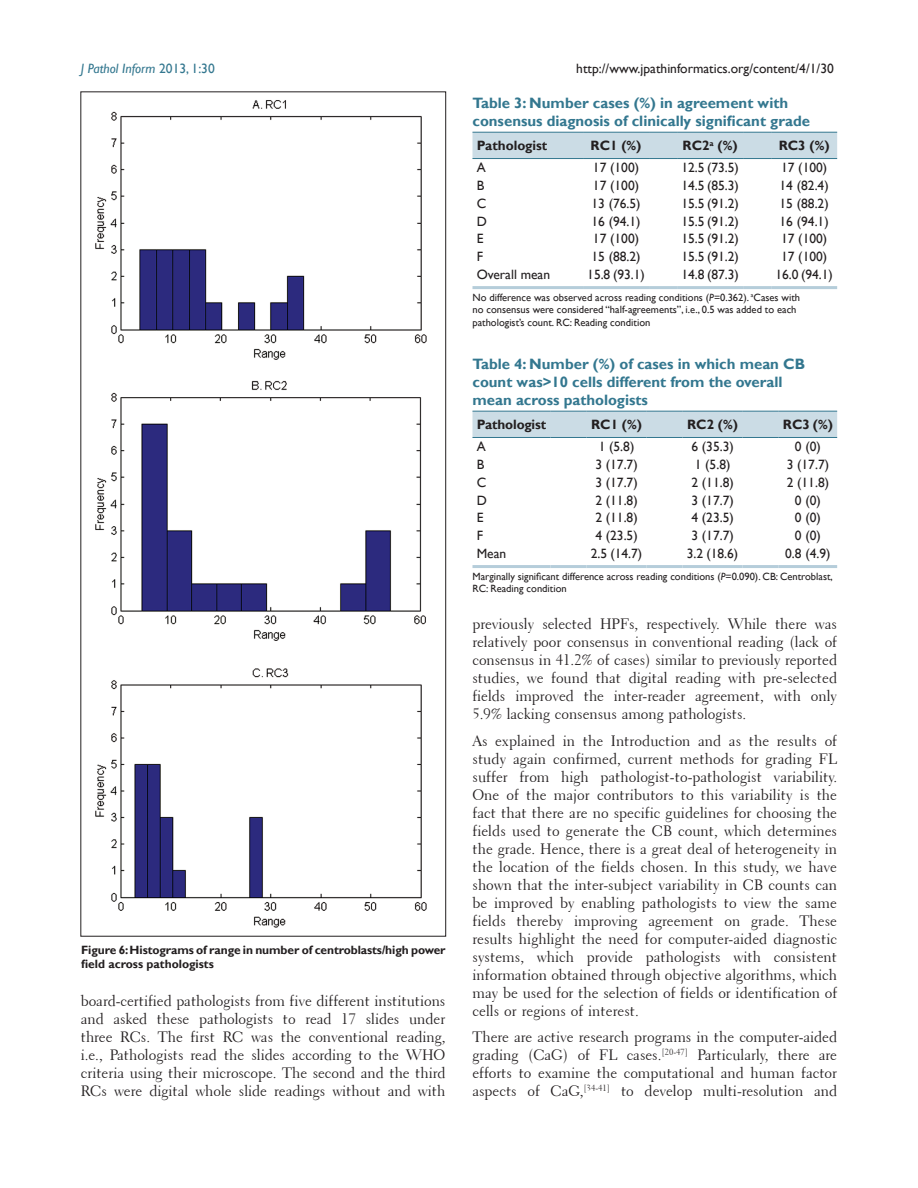
<style>
.page{position:relative;width:918px;height:1188px;background:#fff}
.page>*{position:absolute;margin:0;border:0;box-sizing:border-box;transform-origin:0 0}
.TX{font:15px/18px "Transitional 521 BT Roman A";letter-spacing:-.005em;color:#231f20;text-align:justify}
.TT{font:700 15px/18px "Gill Sans";color:#33778f}
.TB{font:13.5px "Gill Sans";color:#231f20}
.TCH{font:700 13.5px "Gill Sans";color:#231f20}
.t1{font:italic 13.5px "Gill Sans";color:#33778f}
.FGC{font:700 12px/14.4px "Gill Sans";letter-spacing:-.005em;color:#231f20}
.TFN{font:10.5px/12.6px "Gill Sans";color:#231f20}
.s1{font-style:normal}
.s2{font-style:italic}
</style>
<div class="page">
<hr style="left:472px;top:286px;width:83px;height:3px;background:#b5cdda">
<hr style="left:555px;top:286px;width:28px;height:3px;background:#b5cdda">
<hr style="left:583px;top:286px;width:66px;height:3px;background:#b5cdda">
<hr style="left:649px;top:286px;width:28px;height:3px;background:#b5cdda">
<hr style="left:677px;top:286px;width:66px;height:3px;background:#b5cdda">
<hr style="left:743px;top:286px;width:28px;height:3px;background:#b5cdda">
<hr style="left:771px;top:286px;width:66px;height:3px;background:#b5cdda">
<svg style="left:472px;top:132px;width:365px;height:27px;background:#c2d6e0"></svg>
<hr style="left:771px;top:158px;width:66px;height:1px;background:#33778f">
<div style="left:472px;top:412px;width:365px;height:25px;background:#cbdce5"></div>
<hr style="left:472px;top:411px;width:78px;height:1px;background:#33778f">
<hr style="left:550px;top:411px;width:37px;height:1px;background:#33778f">
<hr style="left:587px;top:411px;width:60px;height:1px;background:#33778f">
<hr style="left:647px;top:411px;width:36px;height:1px;background:#33778f">
<hr style="left:683px;top:411px;width:60px;height:1px;background:#33778f">
<hr style="left:743px;top:411px;width:36px;height:1px;background:#33778f">
<hr style="left:779px;top:411px;width:58px;height:1px;background:#33778f">
<hr style="left:472px;top:437px;width:78px;height:1px;background:#33778f">
<hr style="left:550px;top:437px;width:37px;height:1px;background:#33778f">
<hr style="left:587px;top:437px;width:60px;height:1px;background:#33778f">
<hr style="left:647px;top:437px;width:36px;height:1px;background:#33778f">
<hr style="left:683px;top:437px;width:60px;height:1px;background:#33778f">
<hr style="left:743px;top:437px;width:36px;height:1px;background:#33778f">
<hr style="left:779px;top:437px;width:58px;height:1px;background:#33778f">
<hr style="left:472px;top:565px;width:78px;height:3px;background:#b5cdda">
<hr style="left:550px;top:565px;width:37px;height:3px;background:#b5cdda">
<hr style="left:587px;top:565px;width:60px;height:3px;background:#b5cdda">
<hr style="left:647px;top:565px;width:36px;height:3px;background:#b5cdda">
<hr style="left:683px;top:565px;width:60px;height:3px;background:#b5cdda">
<hr style="left:743px;top:565px;width:36px;height:3px;background:#b5cdda">
<hr style="left:779px;top:565px;width:58px;height:3px;background:#b5cdda">
<img style="left:95px;top:100px;width:332px;height:828px">
<p class="t1" style="left:81px;top:61px;width:135px">J Pathol Inform <span class="s1">2013, 1:30</span></p>
<p class="TB" style="left:576px;top:61px;width:259px">http://www.jpathinformatics.org/content/4/1/30</p>
<p class="FGC" style="left:81px;top:943px;width:366px">Figure 6: Histograms of range in number of centroblasts/high power field across pathologists</p>
<p class="TX" style="left:81px;top:992px;width:366px">board‑certified pathologists from five different institutions and asked these pathologists to read 17 slides under three RCs. The first RC was the conventional reading, i.e., Pathologists read the slides according to the WHO criteria using their microscope. The second and the third RCs were digital whole slide readings without and with</p>
<p class="TT" style="left:472px;top:95px;width:339px">Table 3: Number cases (%) in agreement with consensus diagnosis of clinically significant grade</p>
<p class="TCH" style="left:477px;top:137px;width:72px">Pathologist</p>
<p class="TCH" style="left:591px;top:137px;width:52px">RC1 (%)</p>
<p class="TCH" style="left:683px;top:137px;width:57px">RC2<sup>a</sup> (%)</p>
<p class="TCH" style="left:779px;top:137px;width:52px">RC3 (%)</p>
<p class="TB" style="left:477px;top:160px;width:11px">A</p>
<p class="TB" style="left:593px;top:160px;width:48px">17 (100)</p>
<p class="TB" style="left:681px;top:160px;width:59px">12.5 (73.5)</p>
<p class="TB" style="left:781px;top:160px;width:48px">17 (100)</p>
<p class="TB" style="left:477px;top:178px;width:9px">B</p>
<p class="TB" style="left:593px;top:178px;width:48px">17 (100)</p>
<p class="TB" style="left:681px;top:178px;width:59px">14.5 (85.3)</p>
<p class="TB" style="left:780px;top:178px;width:51px">14 (82.4)</p>
<p class="TB" style="left:477px;top:195px;width:11px">C</p>
<p class="TB" style="left:591px;top:195px;width:51px">13 (76.5)</p>
<p class="TB" style="left:681px;top:195px;width:59px">15.5 (91.2)</p>
<p class="TB" style="left:780px;top:195px;width:51px">15 (88.2)</p>
<p class="TB" style="left:477px;top:213px;width:12px">D</p>
<p class="TB" style="left:591px;top:213px;width:51px">16 (94.1)</p>
<p class="TB" style="left:681px;top:213px;width:59px">15.5 (91.2)</p>
<p class="TB" style="left:780px;top:213px;width:51px">16 (94.1)</p>
<p class="TB" style="left:477px;top:231px;width:8px">E</p>
<p class="TB" style="left:593px;top:231px;width:48px">17 (100)</p>
<p class="TB" style="left:681px;top:231px;width:59px">15.5 (91.2)</p>
<p class="TB" style="left:781px;top:231px;width:48px">17 (100)</p>
<p class="TB" style="left:477px;top:249px;width:8px">F</p>
<p class="TB" style="left:591px;top:249px;width:51px">15 (88.2)</p>
<p class="TB" style="left:681px;top:249px;width:59px">15.5 (91.2)</p>
<p class="TB" style="left:781px;top:249px;width:48px">17 (100)</p>
<p class="TB" style="left:477px;top:267px;width:75px">Overall mean</p>
<p class="TB" style="left:587px;top:267px;width:59px">15.8 (93.1)</p>
<p class="TB" style="left:681px;top:267px;width:59px">14.8 (87.3)</p>
<p class="TB" style="left:775px;top:267px;width:59px">16.0 (94.1)</p>
<p class="TFN" style="left:472px;top:291px;width:329px">No difference was observed across reading conditions (<span class="s2">P</span>=0.362). <sup>a</sup>Cases with no consensus were considered “half‑agreements”, i.e., 0.5 was added to each pathologist’s count. RC: Reading condition</p>
<p class="TT" style="left:472px;top:356px;width:334px">Table 4: Number (%) of cases in which mean CB count was&gt;10 cells different from the overall mean across pathologists</p>
<p class="TCH" style="left:477px;top:416px;width:71px">Pathologist</p>
<p class="TCH" style="left:591px;top:416px;width:52px">RC1 (%)</p>
<p class="TCH" style="left:687px;top:416px;width:52px">RC2 (%)</p>
<p class="TCH" style="left:783px;top:416px;width:52px">RC3 (%)</p>
<p class="TB" style="left:477px;top:439px;width:11px">A</p>
<p class="TB" style="left:599px;top:439px;width:37px">1 (5.8)</p>
<p class="TB" style="left:691px;top:439px;width:44px">6 (35.3)</p>
<p class="TB" style="left:795px;top:439px;width:27px">0 (0)</p>
<p class="TB" style="left:477px;top:457px;width:9px">B</p>
<p class="TB" style="left:595px;top:457px;width:44px">3 (17.7)</p>
<p class="TB" style="left:695px;top:457px;width:37px">1 (5.8)</p>
<p class="TB" style="left:787px;top:457px;width:44px">3 (17.7)</p>
<p class="TB" style="left:477px;top:474px;width:11px">C</p>
<p class="TB" style="left:595px;top:474px;width:44px">3 (17.7)</p>
<p class="TB" style="left:691px;top:474px;width:44px">2 (11.8)</p>
<p class="TB" style="left:787px;top:474px;width:44px">2 (11.8)</p>
<p class="TB" style="left:477px;top:492px;width:12px">D</p>
<p class="TB" style="left:595px;top:492px;width:44px">2 (11.8)</p>
<p class="TB" style="left:691px;top:492px;width:44px">3 (17.7)</p>
<p class="TB" style="left:795px;top:492px;width:27px">0 (0)</p>
<p class="TB" style="left:477px;top:510px;width:8px">E</p>
<p class="TB" style="left:595px;top:510px;width:44px">2 (11.8)</p>
<p class="TB" style="left:691px;top:510px;width:44px">4 (23.5)</p>
<p class="TB" style="left:795px;top:510px;width:27px">0 (0)</p>
<p class="TB" style="left:477px;top:528px;width:8px">F</p>
<p class="TB" style="left:595px;top:528px;width:44px">4 (23.5)</p>
<p class="TB" style="left:691px;top:528px;width:44px">3 (17.7)</p>
<p class="TB" style="left:795px;top:528px;width:27px">0 (0)</p>
<p class="TB" style="left:477px;top:546px;width:31px">Mean</p>
<p class="TB" style="left:591px;top:546px;width:53px">2.5 (14.7)</p>
<p class="TB" style="left:687px;top:546px;width:53px">3.2 (18.6)</p>
<p class="TB" style="left:785px;top:546px;width:47px">0.8 (4.9)</p>
<p class="TFN" style="left:472px;top:570px;width:362px">Marginally significant difference across reading conditions (<span class="s2">P</span>=0.090). CB: Centroblast,<br>RC: Reading condition</p>
<p class="TX" style="left:472px;top:615px;width:366px">previously selected HPFs, respectively. While there was relatively poor consensus in conventional reading (lack of consensus in 41.2% of cases) similar to previously reported studies, we found that digital reading with pre‑selected fields improved the inter‑reader agreement, with only 5.9% lacking consensus among pathologists.</p>
<p class="TX" style="left:472px;top:732px;width:366px">As explained in the Introduction and as the results of study again confirmed, current methods for grading FL suffer from high pathologist‑to‑pathologist variability.<br>One of the major contributors to this variability is the fact that there are no specific guidelines for choosing the fields used to generate the CB count, which determines the grade. Hence, there is a great deal of heterogeneity in the location of the fields chosen. In this study, we have shown that the inter‑subject variability in CB counts can be improved by enabling pathologists to view the same fields thereby improving agreement on grade. These results highlight the need for computer‑aided diagnostic systems, which provide pathologists with consistent information obtained through objective algorithms, which may be used for the selection of fields or identification of cells or regions of interest.</p>
<p class="TX" style="left:472px;top:1028px;width:366px">There are active research programs in the computer‑aided grading (CaG) of FL cases.<sup>[20‑47]</sup> Particularly, there are efforts to examine the computational and human factor aspects of CaG,<sup>[34‑41]</sup> to develop multi‑resolution and</p>
</div>
